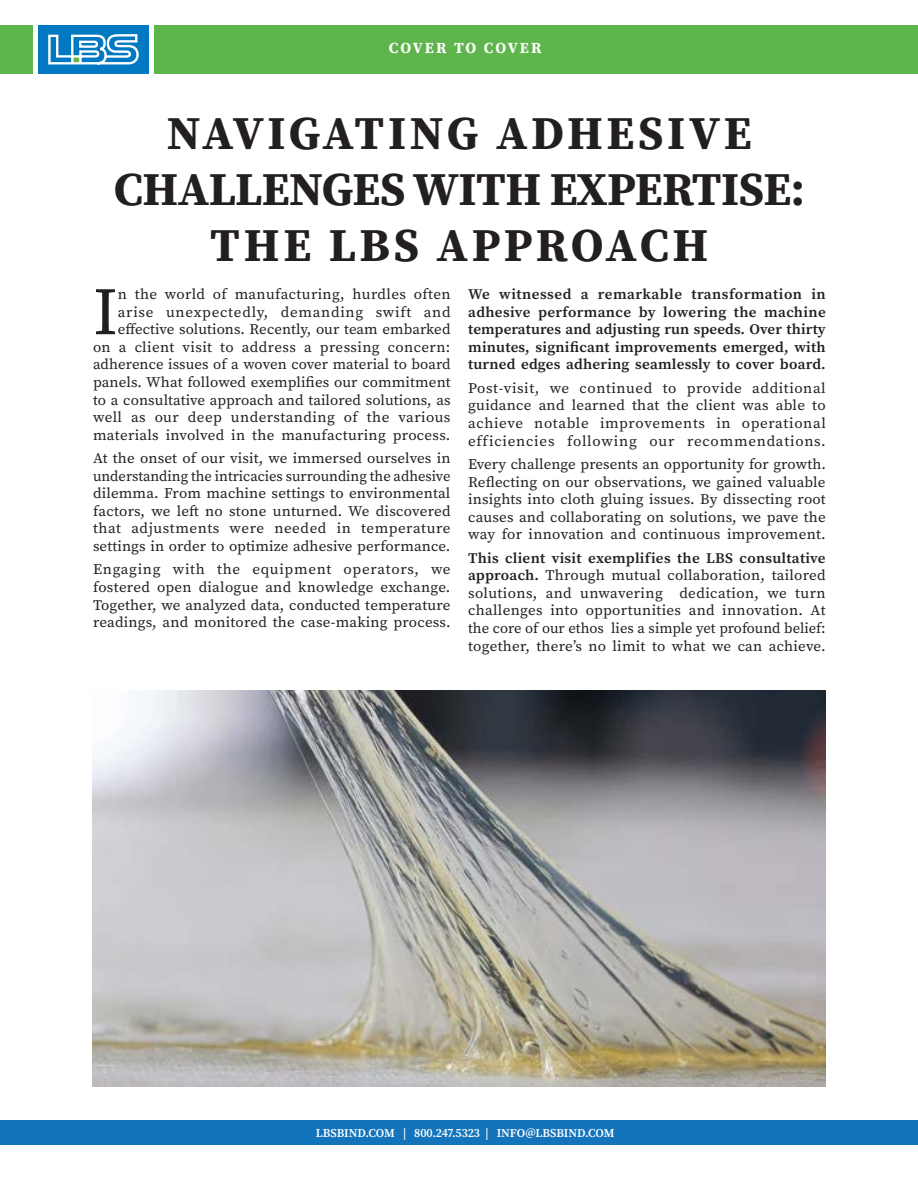
<style>
.page{position:relative;width:918px;height:1188px;background:#fff}
.page>*{position:absolute;margin:0;border:0;box-sizing:border-box;transform-origin:0 0}
.Body_Text__-_1st_Letter_Drop_Cap_Justifi{font:67.2px "Source Serif Pro";color:#231f20}
.Headline_-_32pt_Bold{font:700 46.95px/55.7px "Source Serif Pro";letter-spacing:.04em;color:#231f20;text-align:center}
.Title_Pull_Text{font:15.45px "Source Serif Variable";letter-spacing:.125em;color:#fff}
.Body_Text__-_Justified{font:14.7px/17.5px "Source Serif Pro";letter-spacing:.015em;color:#231f20;text-align:justify}
.Body_Text__-_1st_Letter_Drop_Cap_Justifi-2{font:14.7px/17.5px "Source Serif Pro";letter-spacing:.01em;color:#231f20;text-align:right}
.Body_Text__-_Justified-2{font:600 14.7px/17.5px "Source Serif Pro";letter-spacing:.01em;color:#231f20;text-align:justify}
.Body_Text_-_No_Drop_Cap{font:600 12px "Source Serif Pro";letter-spacing:-.01em;color:#fff}
.s1{font-weight:600}
</style>
<div class="page">
<div style="left:0;top:1120px;width:918px;height:25px;background:#1374bb"></div>
<div style="left:154px;top:25px;width:764px;height:48px;background:#5eb54b"></div>
<img style="left:93px;top:690px;width:733px;height:396px">
<div style="left:38px;top:25px;width:110px;height:48px;background:#0079c2"></div>
<svg style="left:48px;top:34px;width:91px;height:31px"></svg>
<div style="left:0;top:25px;width:33px;height:48px;background:#5eb54b"></div>
<p class="Title_Pull_Text" style="left:389px;top:37px;width:154px">COVER TO COVER</p>
<p class="Headline_-_32pt_Bold" style="left:114px;top:105px;width:693px">NAVIGATING ADHESIVE<br>CHALLENGES WITH EXPERTISE:<br>THE LBS APPROACH</p>
<p class="Body_Text__-_1st_Letter_Drop_Cap_Justifi-2" style="left:93px;top:285px;width:359px">n the world of manufacturing, hurdles often arise unexpectedly, demanding swift and effective solutions. Recently, our team embarked<br>on a client visit to address a pressing concern: adherence issues of a woven cover material to board panels. What followed exemplifies our commitment to a consultative approach and tailored solutions, as well as our deep understanding of the various materials involved in the manufacturing process.</p>
<p class="Body_Text__-_Justified" style="left:93px;top:449px;width:359px">At the onset of our visit, we immersed ourselves in understanding the intricacies surrounding the adhesive dilemma. From machine settings to environmental factors, we left no stone unturned. We discovered that adjustments were needed in temperature settings in order to optimize adhesive performance.</p>
<p class="Body_Text__-_Justified" style="left:93px;top:561px;width:359px">Engaging with the equipment operators, we fostered open dialogue and knowledge exchange.<br>Together, we analyzed data, conducted temperature readings, and monitored the case-making process.</p>
<p class="Body_Text__-_1st_Letter_Drop_Cap_Justifi" style="left:93px;top:267px;width:26px">I</p>
<p class="Body_Text__-_Justified-2" style="left:468px;top:285px;width:359px">We witnessed a remarkable transformation in adhesive performance by lowering the machine temperatures and adjusting run speeds. Over thirty minutes, significant improvements emerged, with turned edges adhering seamlessly to cover board.</p>
<p class="Body_Text__-_Justified" style="left:468px;top:379px;width:359px">Post-visit, we continued to provide additional guidance and learned that the client was able to achieve notable improvements in operational efficiencies following our recommendations.</p>
<p class="Body_Text__-_Justified" style="left:468px;top:455px;width:359px">Every challenge presents an opportunity for growth.<br>Reflecting on our observations, we gained valuable insights into cloth gluing issues. By dissecting root causes and collaborating on solutions, we pave the way for innovation and continuous improvement.</p>
<p class="Body_Text__-_Justified" style="left:468px;top:549px;width:359px"><span class="s1">This client visit exemplifies the LBS consultative approach.</span> Through mutual collaboration, tailored solutions, and unwavering dedication, we turn challenges into opportunities and innovation. At the core of our ethos lies a simple yet profound belief: together, there’s no limit to what we can achieve.</p>
<p class="Body_Text_-_No_Drop_Cap" style="left:316px;top:1125px;width:300px">LBSBIND.COM | 800.247.5323 | INFO@LBSBIND.COM</p>
</div>
